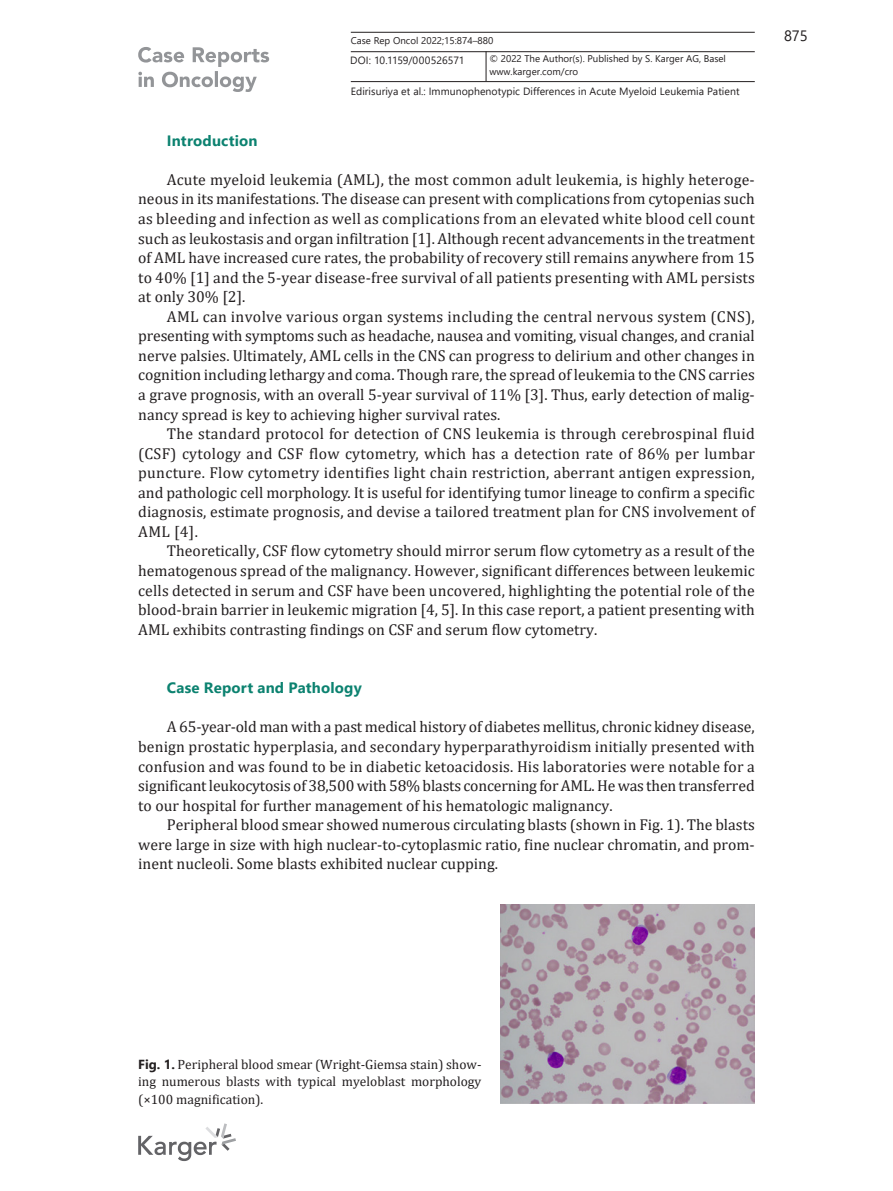
<style>
.page{position:relative;width:893px;height:1191px;background:#fff}
.page>*{position:absolute;margin:0;border:0;box-sizing:border-box;transform-origin:0 0}
.t1{font:15.75px/19.5px "Cambria";color:#231f20;text-align:justify}
.t2{font:700 15px "Segoe UI";letter-spacing:.01em;color:#0c8270}
.t3{font:15px "Segoe UI";color:#231f20}
.t4{font:13.5px/17.4px "Cambria";color:#231f20;text-align:justify}
.t5{font:10.5px "Segoe UI";letter-spacing:.005em;color:#231f20}
.t6{font:9.75px "Segoe UI";color:#231f20}
.s1{font-family:"Segoe UI";font-weight:700;font-size:13.2px}
</style>
<div class="page">
<svg style="left:138px;top:47px;width:131px;height:45px"></svg>
<hr style="left:351px;top:51px;width:404px;height:1px;background:#231f20">
<hr style="left:351px;top:81px;width:404px;height:1px;background:#231f20">
<hr style="left:351px;top:32px;width:404px;height:1px;background:#231f20">
<hr style="left:486px;top:51px;width:1px;height:30px;background:#231f20">
<svg style="left:138px;top:1123px;width:98px;height:38px"></svg>
<img style="left:501px;top:904px;width:254px;height:199px">
<p class="t6" style="left:351px;top:31px;width:144px">Case Rep Oncol 2022;15:874–880</p>
<p class="t5" style="left:350px;top:50px;width:116px">DOI: 10.1159/000526571</p>
<p class="t6" style="left:489px;top:50px;width:238px">© 2022 The Author(s). Published by S. Karger AG, Basel</p>
<p class="t6" style="left:489px;top:62px;width:90px">www.karger.com/cro</p>
<p class="t5" style="left:351px;top:81px;width:390px">Edirisuriya et al.: Immunophenotypic Differences in Acute Myeloid Leukemia Patient</p>
<p class="t2" style="left:167px;top:126px;width:92px">Introduction</p>
<p class="t1" style="left:138px;top:170px;width:618px;text-indent:29px">Acute myeloid leukemia (AML), the most common adult leukemia, is highly heteroge&shy;neous in its manifestations. The disease can present with complications from cytopenias such as bleeding and infection as well as complications from an elevated white blood cell count such as leukostasis and organ infiltration [1]. Although recent advancements in the treatment of AML have increased cure rates, the probability of recovery still remains anywhere from 15 to 40% [1] and the 5-year disease-free survival of all patients presenting with AML persists at only 30% [2].</p>
<p class="t1" style="left:138px;top:307px;width:618px;text-indent:29px">AML can involve various organ systems including the central nervous system (CNS), presenting with symptoms such as headache, nausea and vomiting, visual changes, and cranial nerve palsies. Ultimately, AML cells in the CNS can progress to delirium and other changes in cognition including lethargy and coma. Though rare, the spread of leukemia to the CNS carries a grave prognosis, with an overall 5-year survival of 11% [3]. Thus, early detection of malig&shy;nancy spread is key to achieving higher survival rates.</p>
<p class="t1" style="left:138px;top:424px;width:618px;text-indent:29px">The standard protocol for detection of CNS leukemia is through cerebrospinal fluid (CSF) cytology and CSF flow cytometry, which has a detection rate of 86% per lumbar puncture. Flow cytometry identifies light chain restriction, aberrant antigen expression, and pathologic cell morphology. It is useful for identifying tumor lineage to confirm a specific diagnosis, estimate prognosis, and devise a tailored treatment plan for CNS involvement of AML [4].</p>
<p class="t1" style="left:138px;top:541px;width:618px;text-indent:29px">Theoretically, CSF flow cytometry should mirror serum flow cytometry as a result of the hematogenous spread of the malignancy. However, significant differences between leukemic cells detected in serum and CSF have been uncovered, highlighting the potential role of the blood-brain barrier in leukemic migration [4, 5]. In this case report, a patient presenting with AML exhibits contrasting findings on CSF and serum flow cytometry.</p>
<p class="t2" style="left:167px;top:674px;width:196px">Case Report and Pathology</p>
<p class="t1" style="left:138px;top:717px;width:618px;text-indent:29px">A 65-year-old man with a past medical history of diabetes mellitus, chronic kidney disease, benign prostatic hyperplasia, and secondary hyperparathyroidism initially presented with confusion and was found to be in diabetic ketoacidosis. His laboratories were notable for a significant leukocytosis of 38,500 with 58% blasts concerning for AML. He was then transferred to our hospital for further management of his hematologic malignancy.</p>
<p class="t1" style="left:138px;top:815px;width:618px;text-indent:29px">Peripheral blood smear showed numerous circulating blasts (shown in Fig. 1). The blasts were large in size with high nuclear-to-cytoplasmic ratio, fine nuclear chromatin, and prom&shy;inent nucleoli. Some blasts exhibited nuclear cupping.</p>
<p class="t3" style="left:784px;top:22px;width:25px">875</p>
<p class="t4" style="left:138px;top:1055px;width:345px"><span class="s1">Fig. 1.</span> Peripheral blood smear (Wright-Giemsa stain) show&shy;ing numerous blasts with typical myeloblast morphology (×100 magnification).</p>
</div>
